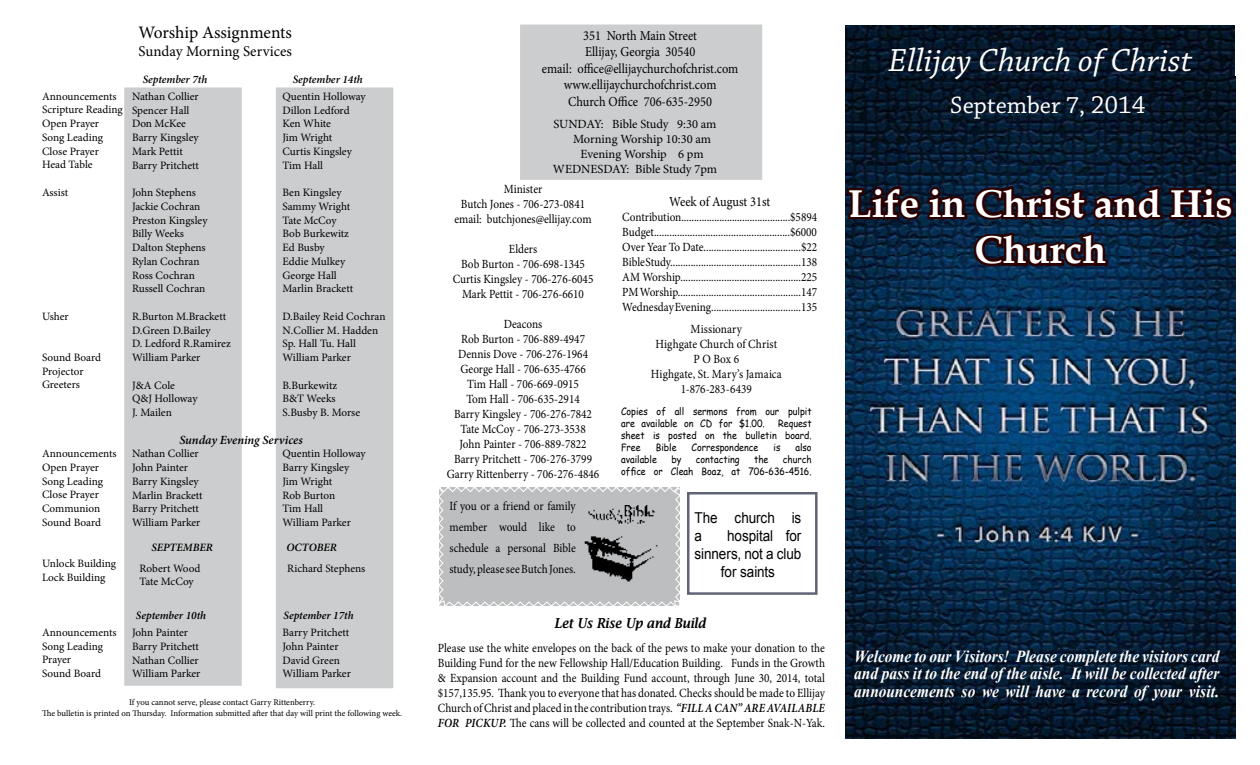
<style>
.page{position:relative;width:1260px;height:765px;background:#fff}
.page>*{position:absolute;margin:0;border:0;box-sizing:border-box;transform-origin:0 0}
.t1{font:700 38.75px/46.5px "Book Antiqua";color:#fff;text-align:center}
.t2{font:italic 33.75px "Chaparral Pro";letter-spacing:.005em;color:#fff}
.t3{font:25px "Chaparral Pro";color:#fff}
.t4{font:italic 700 21.25px/17.5px "Aparajita";color:#fff;text-align:justify;scale:.9 1}
.t5{font:17.5px "Minion Pro";letter-spacing:-.005em;color:#000}
.t6{font:15px/18px "Arial";letter-spacing:-.005em;color:#000;scale:.9 1}
.t7{font:15px "Minion Pro";color:#000}
.t8{font:13.75px/16.5px "Minion Pro";color:#000;text-align:center;scale:.9 1}
.t9{font:italic 600 13.75px "Lucida Bright";letter-spacing:-.005em;color:#000;scale:.9 1}
.t10{font:12.5px/15px "Minion Pro";color:#000;text-align:center;scale:.9 1}
.t11{font:12.5px "Minion Pro";color:#000}
.t12{font:italic 600 12.5px "Minion Pro";color:#000}
.t13{font:11.25px/13.8px "Minion Pro";color:#000}
.t14{font:italic 600 11.25px "Minion Pro";color:#000}
.t15{font:10px/12px "Comic Sans MS";color:#000;scale:.9 1}
.t16{font:8.75px/11.2px "Minion Pro";color:#000;text-align:center}
.s1{font-weight:600;font-style:italic}
.s2{font-size:26.25px}
</style>
<div class="page">
<div style="left:687px;top:492px;width:131px;height:103px;background:#fff;border:2px solid #606479"></div>
<div style="left:116px;top:79px;width:134px;height:616px;background:#cbcdce;border:9px solid #fff"></div>
<div style="left:267px;top:79px;width:135px;height:618px;background:#cbcdce;border:9px solid #fff"></div>
<div style="left:511px;top:16px;width:260px;height:173px;background:#cbcdce;border:9px solid #fff"></div>
<div style="left:439px;top:487px;width:241px;height:119px;background:#bcbec0"></div>
<img style="left:582px;top:505px;width:84px;height:77px">
<img style="left:846px;top:389px;width:389px;height:350px">
<svg style="left:845px;top:25px;width:391px;height:364px;background:#0d233c"></svg>
<p class="t13" style="left:42px;top:89px;width:82px">Announcements<br>Scripture Reading<br>Open Prayer<br>Song Leading<br>Close Prayer<br>Head Table</p>
<p class="t13" style="left:42px;top:185px;width:28px">Assist</p>
<p class="t13" style="left:42px;top:309px;width:28px">Usher</p>
<p class="t13" style="left:42px;top:351px;width:61px">Sound Board<br>Projector<br>Greeters</p>
<p class="t13" style="left:42px;top:447px;width:76px">Announcements<br>Open Prayer<br>Song Leading<br>Close Prayer<br>Communion<br>Sound Board</p>
<p class="t13" style="left:42px;top:557px;width:76px">Unlock Building<br>Lock Building</p>
<h3 class="t5" style="left:139px;top:20px;width:155px">Worship Assignments</h3>
<p class="t7" style="left:139px;top:41px;width:155px">Sunday Morning Services</p>
<p class="t8" style="left:542px;top:27px;width:220px">351 North Main Street<br>Ellijay, Georgia 30540<br>email: office@ellijaychurchofchrist.com www.ellijaychurchofchrist.com<br>Church Office 706-635-2950</p>
<p class="t14" style="left:143px;top:71px;width:66px">September 7th</p>
<p class="t14" style="left:293px;top:71px;width:72px">September 14th</p>
<p class="t13" style="left:282px;top:90px;width:85px">Quentin Holloway<br>Dillon Ledford<br>Ken White<br>Jim Wright<br>Curtis Kingsley<br>Tim Hall</p>
<p class="t13" style="left:282px;top:186px;width:72px">Ben Kingsley<br>Sammy Wright<br>Tate McCoy<br>Bob Burkewitz<br>Ed Busby<br>Eddie Mulkey<br>George Hall<br>Marlin Brackett</p>
<p class="t13" style="left:282px;top:309px;width:105px">D.Bailey Reid Cochran<br>N.Collier M. Hadden<br>Sp. Hall Tu. Hall<br>William Parker</p>
<p class="t13" style="left:282px;top:378px;width:79px">B.Burkewitz<br>B&amp;T Weeks<br>S.Busby B. Morse</p>
<p class="t13" style="left:282px;top:447px;width:85px">Quentin Holloway<br>Barry Kingsley<br>Jim Wright<br>Rob Burton<br>Tim Hall<br>William Parker</p>
<p class="t13" style="left:132px;top:90px;width:68px">Nathan Collier<br>Spencer Hall<br>Don McKee<br>Barry Kingsley<br>Mark Pettit<br>Barry Pritchett</p>
<p class="t13" style="left:132px;top:186px;width:77px">John Stephens<br>Jackie Cochran<br>Preston Kingsley<br>Billy Weeks<br>Dalton Stephens<br>Rylan Cochran<br>Ross Cochran<br>Russell Cochran</p>
<p class="t13" style="left:132px;top:309px;width:100px">R.Burton M.Brackett<br>D.Green D.Bailey<br>D. Ledford R.Ramirez<br>William Parker</p>
<p class="t13" style="left:132px;top:378px;width:67px">J&amp;A Cole<br>Q&amp;J Holloway<br>J. Mailen</p>
<p class="t13" style="left:132px;top:447px;width:72px">Nathan Collier<br>John Painter<br>Barry Kingsley<br>Marlin Brackett<br>Barry Pritchett<br>William Parker</p>
<p class="t11" style="left:553px;top:116px;width:165px">SUNDAY: Bible Study 9:30 am</p>
<p class="t11" style="left:573px;top:131px;width:140px">Morning Worship 10:30 am</p>
<p class="t11" style="left:581px;top:146px;width:124px">Evening Worship 6 pm</p>
<p class="t11" style="left:553px;top:161px;width:166px">WEDNESDAY: Bible Study 7pm</p>
<p class="t10" style="left:454px;top:181px;width:154px">Minister<br>Butch Jones - 706-273-0841 email: butchjones@ellijay.com</p>
<p class="t10" style="left:453px;top:241px;width:158px">Elders<br>Bob Burton - 706-698-1345<br>Curtis Kingsley - 706-276-6045<br>Mark Pettit - 706-276-6610</p>
<p class="t10" style="left:447px;top:316px;width:171px">Deacons<br>Rob Burton - 706-889-4947<br>Dennis Dove - 706-276-1964<br>George Hall - 706-635-4766<br>Tim Hall - 706-669-0915<br>Tom Hall - 706-635-2914<br>Barry Kingsley - 706-276-7842<br>Tate McCoy - 706-273-3538<br>John Painter - 706-889-7822<br>Barry Pritchett - 706-276-3799<br>Garry Rittenberry - 706-276-4846</p>
<p class="t8" style="left:669px;top:193px;width:114px">Week of August 31st</p>
<p class="t10" style="left:622px;top:209px;width:218px;text-align:justify">Contribution...........................................$5894<br>Budget.....................................................$6000<br>Over Year To Date......................................$22<br>Bible Study...................................................138<br>AM Worship...............................................225<br>PM Worship................................................147<br>Wednesday Evening...................................135</p>
<p class="t10" style="left:651px;top:321px;width:147px">Missionary<br>Highgate Church of Christ<br>P O Box 6<br>Highgate, St. Mary’s Jamaica<br>1-876-283-6439</p>
<p class="t15" style="left:621px;top:405px;width:213px">Copies of all sermons from our pulpit are available on CD for $1.00.</p>
<p class="t15" style="left:621px;top:417px;width:213px;text-align:justify;text-indent:157px">Request sheet is posted on the bulletin board.<br>Free</p>
<p class="t12" style="left:179px;top:431px;width:125px">Sunday Evening Services</p>
<p class="t15" style="left:656px;top:441px;width:25px">Bible</p>
<p class="t15" style="left:692px;top:441px;width:76px">Correspondence</p>
<p class="t15" style="left:774px;top:441px;width:9px">is</p>
<p class="t15" style="left:795px;top:441px;width:19px">also</p>
<p class="t15" style="left:621px;top:453px;width:41px">available</p>
<p class="t15" style="left:671px;top:453px;width:13px">by</p>
<p class="t15" style="left:696px;top:453px;width:50px">contacting</p>
<p class="t15" style="left:754px;top:453px;width:17px">the</p>
<p class="t15" style="left:621px;top:453px;width:213px;text-align:right">church<br>office or Cleah Boaz, at 706-636-4516.</p>
<p class="t10" style="left:450px;top:495px;width:142px;line-height:21.2px;text-align:justify">If you or a friend or family member would like to schedule a personal Bible</p>
<p class="t6" style="left:695px;top:509px;width:120px">The church is a</p>
<p class="t6" style="left:727px;top:527px;width:84px">hospital for</p>
<p class="t6" style="left:695px;top:545px;width:120px">sinners, not a club</p>
<p class="t6" style="left:721px;top:563px;width:62px">for saints</p>
<p class="t14" style="left:151px;top:540px;width:63px">SEPTEMBER</p>
<p class="t14" style="left:286px;top:540px;width:52px">OCTOBER</p>
<p class="t13" style="left:140px;top:561px;width:63px">Robert Wood</p>
<p class="t10" style="left:450px;top:562px;width:142px">study, please see Butch Jones.</p>
<p class="t13" style="left:287px;top:561px;width:80px">Richard Stephens</p>
<p class="t13" style="left:140px;top:575px;width:56px">Tate McCoy</p>
<p class="t13" style="left:42px;top:625px;width:76px">Announcements<br>Song Leading<br>Prayer<br>Sound Board</p>
<p class="t14" style="left:136px;top:607px;width:72px">September 10th</p>
<p class="t14" style="left:283px;top:607px;width:72px">September 17th</p>
<p class="t13" style="left:132px;top:626px;width:70px">John Painter<br>Barry Pritchett<br>Nathan Collier<br>William Parker</p>
<p class="t13" style="left:282px;top:626px;width:70px">Barry Pritchett<br>John Painter<br>David Green<br>William Parker</p>
<p class="t16" style="left:42px;top:696px;width:362px">If you cannot serve, please contact Garry Rittenberry.<br>The bulletin is printed on Thursday. Information submitted after that day will print the following week.</p>
<p class="t9" style="left:554px;top:615px;width:170px">Let Us Rise Up and Build</p>
<p class="t10" style="left:438px;top:641px;width:432px;text-align:justify">Please use the white envelopes on the back of the pews to make your donation to the Building Fund for the new Fellowship Hall/Education Building. Funds in the Growth &amp; Expansion account and the Building Fund account, through June 30, 2014, total $157,135.95. Thank you to everyone that has donated. Checks should be made to Ellijay Church of Christ and placed in the contribution trays. <span class="s1">“FILL A CAN” ARE AVAILABLE FOR PICKUP.</span> The cans will be collected and counted at the September Snak-N-Yak.</p>
<h2 class="t2" style="left:889px;top:41px;width:305px">Ellijay Church of Christ</h2>
<h3 class="t3" style="left:950px;top:91px;width:197px">September 7, <span class="s2">2014</span></h3>
<h1 class="t1" style="left:848px;top:180px;width:386px">Life in Christ and His<br>Church</h1>
<h3 class="t4" style="left:854px;top:650px;width:407px">Welcome to our Visitors! Please complete the visitors card and pass it to the end of the aisle. It will be collected after announcements so we will have a record of your visit.</h3>
</div>
